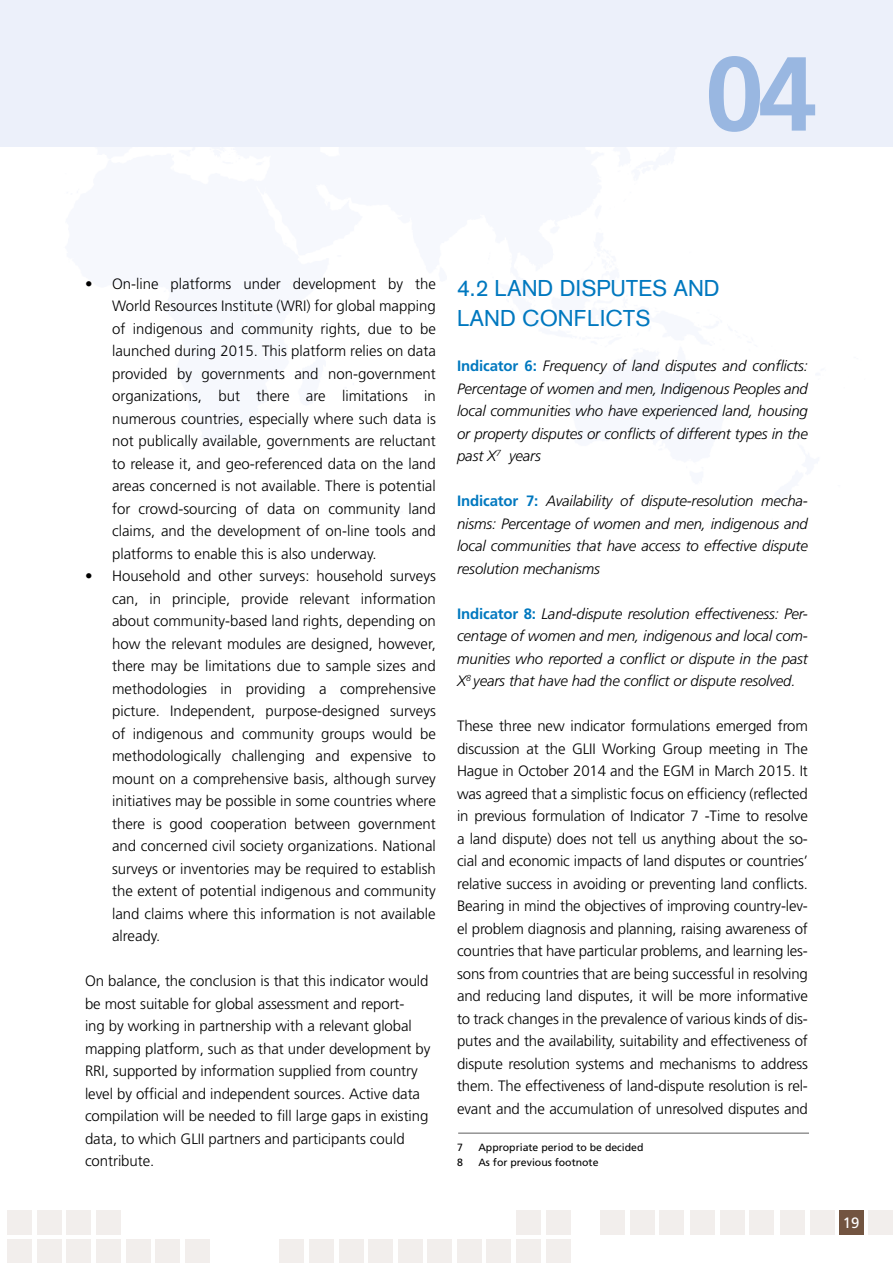
<style>
.page{position:relative;width:893px;height:1263px;background:#fff}
.page>*{position:absolute;margin:0;border:0;box-sizing:border-box;transform-origin:0 0}
.t1{font:700 105px "Frutiger";color:#99b7e1}
.t2{font:22.5px/30px "Akzidenz Grotesk";color:#0078bf}
.t3{font:300 15px/22.5px "Frutiger";letter-spacing:-.005em;color:#000;text-align:justify}
.t4{font:italic 300 15px/22.5px "Frutiger";letter-spacing:-.01em;color:#000;text-align:justify}
.t5{font:15px "Frutiger";color:#fff}
.t6{font:10.5px "Frutiger";color:#000}
.s1{font-weight:700;font-style:normal;color:#0078bf}
</style>
<div class="page">
<div style="left:839px;top:1210px;width:25px;height:25px;background:#725440"></div>
<div style="left:37px;top:1210px;width:24px;height:25px;background:#f2eeec"></div>
<div style="left:7px;top:1239px;width:25px;height:24px;background:#f2eeec"></div>
<div style="left:66px;top:1210px;width:25px;height:25px;background:#f2eeec"></div>
<div style="left:37px;top:1239px;width:25px;height:24px;background:#f2eeec"></div>
<div style="left:96px;top:1210px;width:25px;height:25px;background:#f2eeec"></div>
<div style="left:67px;top:1239px;width:24px;height:24px;background:#f2eeec"></div>
<div style="left:96px;top:1239px;width:25px;height:24px;background:#f2eeec"></div>
<div style="left:126px;top:1239px;width:24px;height:24px;background:#f2eeec"></div>
<div style="left:7px;top:1210px;width:25px;height:25px;background:#f2eeec"></div>
<div style="left:600px;top:1210px;width:25px;height:25px;background:#f2eeec"></div>
<div style="left:780px;top:1210px;width:25px;height:25px;background:#f2eeec"></div>
<div style="left:279px;top:1239px;width:25px;height:24px;background:#f2eeec"></div>
<div style="left:427px;top:1239px;width:25px;height:24px;background:#f2eeec"></div>
<div style="left:630px;top:1210px;width:24px;height:25px;background:#f2eeec"></div>
<div style="left:155px;top:1239px;width:25px;height:24px;background:#f2eeec"></div>
<div style="left:810px;top:1210px;width:25px;height:25px;background:#f2eeec"></div>
<div style="left:868px;top:1210px;width:25px;height:25px;background:#f2eeec"></div>
<div style="left:309px;top:1239px;width:25px;height:24px;background:#f2eeec"></div>
<div style="left:457px;top:1239px;width:25px;height:24px;background:#f2eeec"></div>
<div style="left:659px;top:1210px;width:25px;height:25px;background:#f2eeec"></div>
<div style="left:185px;top:1239px;width:25px;height:24px;background:#f2eeec"></div>
<div style="left:339px;top:1239px;width:24px;height:24px;background:#f2eeec"></div>
<div style="left:487px;top:1239px;width:24px;height:24px;background:#f2eeec"></div>
<div style="left:368px;top:1239px;width:25px;height:24px;background:#f2eeec"></div>
<div style="left:516px;top:1239px;width:25px;height:24px;background:#f2eeec"></div>
<div style="left:516px;top:1210px;width:25px;height:25px;background:#f2eeec"></div>
<div style="left:690px;top:1210px;width:25px;height:25px;background:#f2eeec"></div>
<div style="left:398px;top:1239px;width:25px;height:24px;background:#f2eeec"></div>
<div style="left:546px;top:1239px;width:25px;height:24px;background:#f2eeec"></div>
<div style="left:546px;top:1210px;width:25px;height:25px;background:#f2eeec"></div>
<div style="left:720px;top:1210px;width:24px;height:25px;background:#f2eeec"></div>
<div style="left:749px;top:1210px;width:25px;height:25px;background:#f2eeec"></div>
<div style="left:0;top:0;width:893px;height:147px;background:#ecf0fa"></div>
<hr style="left:458px;top:1132px;width:351px;height:2px;background:#706f6f">
<h1 class="t1" style="left:684px;top:22px;width:134px">0404</h1>
<p class="t3" style="left:112px;top:272px;width:325px;text-indent:-27px">• On-line platforms under development by the World Resources Institute (WRI) for global mapping of indigenous and community rights, due to be launched during 2015. This platform relies on data provided by governments and non-government organizations, but there are limitations in numerous countries, especially where such data is not publically available, governments are reluctant to release it, and geo-referenced data on the land areas concerned is not available. There is potential for crowd-sourcing of data on community land claims, and the development of on-line tools and platforms to enable this is also underway.</p>
<p class="t3" style="left:112px;top:565px;width:325px;text-indent:-27px">• Household and other surveys: household surveys can, in principle, provide relevant information about community-based land rights, depending on how the relevant modules are designed, however, there may be limitations due to sample sizes and methodologies in providing a comprehensive picture. Independent, purpose-designed surveys of indigenous and community groups would be methodologically challenging and expensive to mount on a comprehensive basis, although survey initiatives may be possible in some countries where there is good cooperation between government and concerned civil society organizations. National surveys or inventories may be required to establish the extent of potential indigenous and community land claims where this information is not available already.</p>
<p class="t3" style="left:85px;top:970px;width:347px;text-align:left">On balance, the conclusion is that this indicator would be most suitable for global assessment and report-<br>ing by working in partnership with a relevant global mapping platform, such as that under development by RRI, supported by information supplied from country level by official and independent sources. Active data compilation will be needed to fill large gaps in existing data, to which GLII partners and participants could contribute.</p>
<h2 class="t2" style="left:457px;top:273px;width:264px">4.2 LAND DISPUTES AND<br>LAND CONFLICTS</h2>
<p class="t4" style="left:457px;top:355px;width:352px"><span class="s1">Indicator 6:</span> Frequency of land disputes and conflicts:<br>Percentage of women and men, Indigenous Peoples and local communities who have experienced land, housing or property disputes or conflicts of different types in the past X<sup>7</sup> years</p>
<p class="t4" style="left:457px;top:490px;width:352px"><span class="s1">Indicator 7:</span> Availability of dispute-resolution mecha&shy;nisms: Percentage of women and men, indigenous and local communities that have access to effective dispute resolution mechanisms</p>
<p class="t4" style="left:457px;top:603px;width:352px"><span class="s1">Indicator 8:</span> Land-dispute resolution effectiveness: Per&shy;centage of women and men, indigenous and local com&shy;munities who reported a conflict or dispute in the past X<sup>8</sup> years that have had the conflict or dispute resolved.</p>
<p class="t3" style="left:457px;top:715px;width:352px">These three new indicator formulations emerged from discussion at the GLII Working Group meeting in The Hague in October 2014 and the EGM in March 2015. It was agreed that a simplistic focus on efficiency (reflected in previous formulation of Indicator 7 -Time to resolve a land dispute) does not tell us anything about the so&shy;cial and economic impacts of land disputes or countries’ relative success in avoiding or preventing land conflicts.<br>Bearing in mind the objectives of improving country-lev&shy;el problem diagnosis and planning, raising awareness of countries that have particular problems, and learning les&shy;sons from countries that are being successful in resolving and reducing land disputes, it will be more informative to track changes in the prevalence of various kinds of dis&shy;putes and the availability, suitability and effectiveness of dispute resolution systems and mechanisms to address them. The effectiveness of land-dispute resolution is rel&shy;evant and the accumulation of unresolved disputes and</p>
<p class="t6" style="left:457px;top:1141px;width:7px">7</p>
<p class="t6" style="left:478px;top:1141px;width:167px">Appropriate period to be decided</p>
<p class="t6" style="left:457px;top:1156px;width:7px">8</p>
<p class="t6" style="left:478px;top:1156px;width:122px">As for previous footnote</p>
<p class="t5" style="left:843px;top:1214px;width:18px">19</p>
</div>
